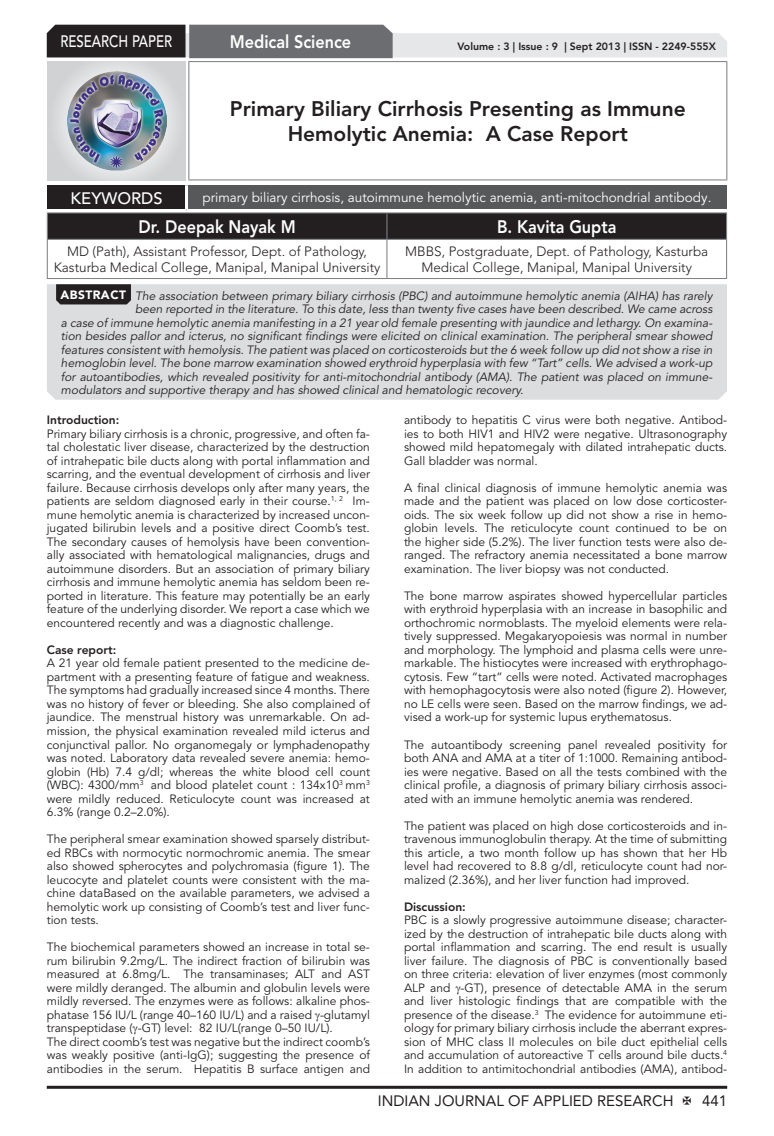
<style>
.page{position:relative;width:774px;height:1136px;background:#fff}
.page>*{position:absolute;margin:0;border:0;box-sizing:border-box;transform-origin:0 0}
.Articles_Head{font:800 21px/25.2px "Avenir LT Std";color:#231f20;text-align:center}
.Author_Name{font:800 18px "Avenir LT Std";color:#fff;scale:.9 1}
.Subject_Name{font:800 18px "Avenir LT Std";color:#fff;scale:.9 1}
.Address{font:500 16.5px "Avenir LT Std";color:#fff;scale:.8 1}
.Address-2{font:500 16.5px "Avenir LT Std";color:#fff}
.t1{font:15px "Avenir LT Std";color:#231f20}
.Address-3{font:300 13.5px/16.2px "Avenir LT Std";color:#231f20;text-align:center}
.Address-4{font:13.5px "Avenir LT Std";color:#fff}
.Body_Text{font:12px/13.5px "Avenir LT Std";color:#231f20;text-align:justify}
.Body_Text-2{font:italic 12px "Avenir LT Std";color:#231f20}
.Bold{font:800 12px "Avenir LT Std";color:#231f20}
.t2{font:900 12px "Avenir LT Std";letter-spacing:.04em;color:#fff}
.t3{font:800 10.5px "Avenir LT Std";color:#231f20}
</style>
<div class="page">
<hr style="left:47px;top:1085px;width:680px;height:3px;background:#231f20">
<div style="left:48px;top:62px;width:137px;height:118px;background:linear-gradient(to right,#d9dadc,#d8d9db)"></div>
<img style="left:68px;top:71px;width:99px;height:100px">
<svg style="left:47px;top:25px;width:680px;height:33px;background:#9e9e9f"></svg>
<hr style="left:188px;top:61px;width:539px;height:1px;background:#808285">
<hr style="left:188px;top:62px;width:1px;height:117px;background:#808285">
<hr style="left:726px;top:62px;width:1px;height:117px;background:#808285">
<hr style="left:188px;top:179px;width:539px;height:1px;background:#808285">
<hr style="left:47px;top:212px;width:340px;height:1px;background:#808285">
<hr style="left:387px;top:212px;width:340px;height:1px;background:#808285">
<svg style="left:47px;top:213px;width:680px;height:26px;background:#262223"></svg>
<hr style="left:47px;top:239px;width:340px;height:1px;background:#808285">
<hr style="left:47px;top:240px;width:1px;height:38px;background:#808285">
<hr style="left:387px;top:239px;width:340px;height:1px;background:#808285">
<hr style="left:386px;top:240px;width:1px;height:38px;background:#808285">
<hr style="left:726px;top:240px;width:1px;height:38px;background:#808285">
<hr style="left:47px;top:278px;width:340px;height:1px;background:#808285">
<hr style="left:387px;top:278px;width:340px;height:1px;background:#808285">
<div style="left:47px;top:185px;width:139px;height:25px;background:#231f20"></div>
<div style="left:186px;top:185px;width:541px;height:25px;background:#57585a"></div>
<hr style="left:185px;top:185px;width:3px;height:24px;background:#fff">
<hr style="left:47px;top:209px;width:139px;height:3px;background:#fff">
<hr style="left:186px;top:209px;width:541px;height:3px;background:#fff">
<div style="left:47px;top:284px;width:680px;height:115px;background:#dcdddf"></div>
<svg style="left:56px;top:284px;width:75px;height:20px"></svg>
<h3 class="Address" style="left:60px;top:32px;width:141px">RESEARCH PAPER</h3>
<p class="Subject_Name" style="left:230px;top:31px;width:136px">Medical Science</p>
<p class="t3" style="left:457px;top:41px;width:260px">Volume : 3 | Issue : 9 | Sept 2013 | ISSN - 2249-555X</p>
<p class="Articles_Head" style="left:230px;top:96px;width:457px">Primary Biliary Cirrhosis Presenting as Immune<br>Hemolytic Anemia: A Case Report</p>
<p class="Address-2" style="left:71px;top:189px;width:94px">KEYWORDS</p>
<p class="Address-4" style="left:202px;top:189px;width:510px">primary biliary cirrhosis, autoimmune hemolytic anemia, anti-mitochondrial antibody.</p>
<p class="Author_Name" style="left:138px;top:216px;width:176px">Dr. Deepak Nayak M</p>
<p class="Author_Name" style="left:497px;top:216px;width:134px">B. Kavita Gupta</p>
<p class="Address-3" style="left:54px;top:243px;width:328px">MD (Path), Assistant Professor, Dept. of Pathology,<br>Kasturba Medical College, Manipal, Manipal University</p>
<p class="Address-3" style="left:405px;top:243px;width:304px">MBBS, Postgraduate, Dept. of Pathology, Kasturba<br>Medical College, Manipal, Manipal University</p>
<p class="t2" style="left:60px;top:288px;width:67px">ABSTRACT</p>
<p class="Body_Text-2" style="left:135px;top:288px;width:579px">The association between primary biliary cirrhosis (PBC) and autoimmune hemolytic anemia (AIHA) has rarely</p>
<p class="Body_Text-2" style="left:135px;top:302px;width:579px">been reported in the literature. To this date, less than twenty five cases have been described. We came across</p>
<p class="Body_Text-2" style="left:61px;top:315px;width:653px">a case of immune hemolytic anemia manifesting in a 21 year old female presenting with jaundice and lethargy. On examina-</p>
<p class="Body_Text-2" style="left:61px;top:329px;width:653px">tion besides pallor and icterus, no significant findings were elicited on clinical examination. The peripheral smear showed</p>
<p class="Body_Text-2" style="left:61px;top:342px;width:653px">features consistent with hemolysis. The patient was placed on corticosteroids but the 6 week follow up did not show a rise in</p>
<p class="Body_Text-2" style="left:61px;top:356px;width:653px">hemoglobin level. The bone marrow examination showed erythroid hyperplasia with few “Tart” cells. We advised a work-up</p>
<p class="Body_Text-2" style="left:61px;top:369px;width:653px">for autoantibodies, which revealed positivity for anti-mitochondrial antibody (AMA). The patient was placed on immune-</p>
<p class="Body_Text-2" style="left:61px;top:383px;width:464px">modulators and supportive therapy and has showed clinical and hematologic recovery.</p>
<p class="Bold" style="left:47px;top:413px;width:74px">Introduction:</p>
<p class="Body_Text" style="left:47px;top:427px;width:325px">Primary biliary cirrhosis is a chronic, progressive, and often fa&shy;tal cholestatic liver disease, characterized by the destruction of intrahepatic bile ducts along with portal inflammation and scarring, and the eventual development of cirrhosis and liver failure. Because cirrhosis develops only after many years, the patients are seldom diagnosed early in their course.<sup>1,</sup> <sup>2</sup> Im&shy;mune hemolytic anemia is characterized by increased uncon&shy;jugated bilirubin levels and a positive direct Coomb’s test.<br>The secondary causes of hemolysis have been convention&shy;ally associated with hematological malignancies, drugs and autoimmune disorders. But an association of primary biliary cirrhosis and immune hemolytic anemia has seldom been re&shy;ported in literature. This feature may potentially be an early feature of the underlying disorder. We report a case which we encountered recently and was a diagnostic challenge.</p>
<p class="Bold" style="left:47px;top:642px;width:71px">Case report:</p>
<p class="Body_Text" style="left:47px;top:656px;width:325px">A 21 year old female patient presented to the medicine de&shy;partment with a presenting feature of fatigue and weakness.<br>The symptoms had gradually increased since 4 months. There was no history of fever or bleeding. She also complained of jaundice. The menstrual history was unremarkable. On ad&shy;mission, the physical examination revealed mild icterus and conjunctival pallor. No organomegaly or lymphadenopathy was noted. Laboratory data revealed severe anemia: hemo&shy;globin (Hb) 7.4 g/dl; whereas the white blood cell count (WBC): 4300/mm<sup>3</sup> and blood platelet count : 134x10<sup>3</sup> mm<sup>3 </sup>were mildly reduced. Reticulocyte count was increased at 6.3% (range 0.2–2.0%).</p>
<p class="Body_Text" style="left:47px;top:832px;width:325px">The peripheral smear examination showed sparsely distribut&shy;ed RBCs with normocytic normochromic anemia. The smear also showed spherocytes and polychromasia (figure 1). The leucocyte and platelet counts were consistent with the ma&shy;chine dataBased on the available parameters, we advised a hemolytic work up consisting of Coomb’s test and liver func&shy;tion tests.</p>
<p class="Body_Text" style="left:47px;top:940px;width:325px">The biochemical parameters showed an increase in total se&shy;rum bilirubin 9.2mg/L. The indirect fraction of bilirubin was measured at 6.8mg/L. The transaminases; ALT and AST were mildly deranged. The albumin and globulin levels were mildly reversed. The enzymes were as follows: alkaline phos&shy;phatase 156 IU/L (range 40–160 IU/L) and a raised -glutamyl transpeptidase ( -GT) level: 82 IU/L(range 0–50 IU/L).</p>
<p class="Body_Text" style="left:47px;top:1034px;width:325px">The direct coomb’s test was negative but the indirect coomb’s was weakly positive (anti-IgG); suggesting the presence of antibodies in the serum. Hepatitis B surface antigen and</p>
<p class="Body_Text" style="left:404px;top:413px;width:325px">antibody to hepatitis C virus were both negative. Antibod&shy;ies to both HIV1 and HIV2 were negative. Ultrasonography showed mild hepatomegaly with dilated intrahepatic ducts.<br>Gall bladder was normal.</p>
<p class="Body_Text" style="left:404px;top:481px;width:325px">A final clinical diagnosis of immune hemolytic anemia was made and the patient was placed on low dose corticoster&shy;oids. The six week follow up did not show a rise in hemo&shy;globin levels. The reticulocyte count continued to be on the higher side (5.2%). The liver function tests were also de&shy;ranged. The refractory anemia necessitated a bone marrow examination. The liver biopsy was not conducted.</p>
<p class="Body_Text" style="left:404px;top:589px;width:325px">The bone marrow aspirates showed hypercellular particles with erythroid hyperplasia with an increase in basophilic and orthochromic normoblasts. The myeloid elements were rela&shy;tively suppressed. Megakaryopoiesis was normal in number and morphology. The lymphoid and plasma cells were unre&shy;markable. The histiocytes were increased with erythrophago&shy;cytosis. Few “tart” cells were noted. Activated macrophages with hemophagocytosis were also noted (figure 2). However, no LE cells were seen. Based on the marrow findings, we ad&shy;vised a work-up for systemic lupus erythematosus.</p>
<p class="Body_Text" style="left:404px;top:737px;width:325px">The autoantibody screening panel revealed positivity for both ANA and AMA at a titer of 1:1000. Remaining antibod&shy;ies were negative. Based on all the tests combined with the clinical profile, a diagnosis of primary biliary cirrhosis associ&shy;ated with an immune hemolytic anemia was rendered.</p>
<p class="Body_Text" style="left:404px;top:818px;width:325px">The patient was placed on high dose corticosteroids and in&shy;travenous immunoglobulin therapy. At the time of submitting this article, a two month follow up has shown that her Hb level had recovered to 8.8 g/dl, reticulocyte count had nor&shy;malized (2.36%), and her liver function had improved.</p>
<p class="Bold" style="left:404px;top:899px;width:63px">Discussion:</p>
<p class="Body_Text" style="left:404px;top:913px;width:325px">PBC is a slowly progressive autoimmune disease; character&shy;ized by the destruction of intrahepatic bile ducts along with portal inflammation and scarring. The end result is usually liver failure. The diagnosis of PBC is conventionally based on three criteria: elevation of liver enzymes (most commonly ALP and -GT), presence of detectable AMA in the serum and liver histologic findings that are compatible with the presence of the disease.<sup>3</sup> The evidence for autoimmune eti&shy;ology for primary biliary cirrhosis include the aberrant expres&shy;sion of MHC class II molecules on bile duct epithelial cells and accumulation of autoreactive T cells around bile ducts.<sup>4<br></sup>In addition to antimitochondrial antibodies (AMA), antibod-</p>
<p class="t1" style="left:378px;top:1091px;width:297px">INDIAN JOURNAL OF APPLIED RESEARCH</p>
<p class="t1" style="left:702px;top:1091px;width:27px">441</p>
</div>
